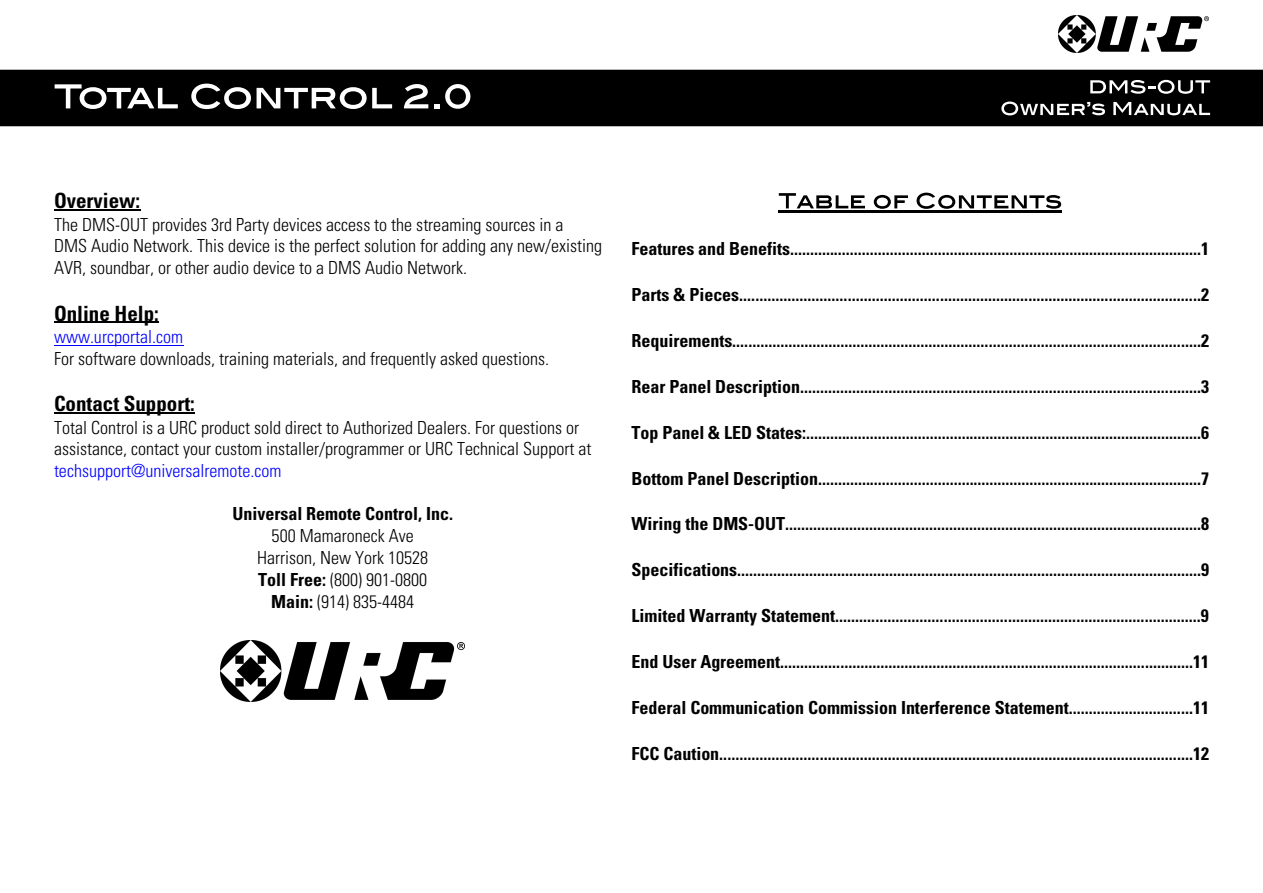
<style>
.page{position:relative;width:1263px;height:893px;background:#fff}
.page>*{position:absolute;margin:0;border:0;box-sizing:border-box;transform-origin:0 0}
.t1{font:700 condensed 21px "Univers LT Std";color:#000}
.t2{font:700 condensed 18px "Univers LT Std";color:#000}
.t3{font:300 condensed 18px/21.6px "Univers LT Std";color:#000}
.t4{font:300 condensed 18px "Univers LT Std";color:#00f}
.s1{font-weight:700}
</style>
<div class="page">
<div style="left:0;top:70px;width:1263px;height:56px;background:#000"></div>
<svg style="left:55px;top:84px;width:123px;height:25px"></svg>
<svg style="left:191px;top:84px;width:60px;height:25px"></svg>
<svg style="left:257px;top:87px;width:135px;height:22px"></svg>
<svg style="left:404px;top:84px;width:24px;height:24px"></svg>
<svg style="left:434px;top:104px;width:5px;height:4px"></svg>
<svg style="left:445px;top:84px;width:25px;height:25px"></svg>
<svg style="left:1090px;top:80px;width:120px;height:14px"></svg>
<svg style="left:1001px;top:102px;width:104px;height:13px"></svg>
<svg style="left:1113px;top:102px;width:97px;height:13px"></svg>
<img style="left:1059px;top:15px;width:150px;height:38px">
<hr style="left:54px;top:209px;width:86px;height:2px;background:#000">
<hr style="left:54px;top:322px;width:105px;height:1px;background:#000">
<hr style="left:54px;top:345px;width:129px;height:1px;background:#00f">
<hr style="left:54px;top:412px;width:141px;height:1px;background:#000">
<img style="left:221px;top:640px;width:243px;height:62px">
<svg style="left:779px;top:193px;width:86px;height:15px"></svg>
<svg style="left:874px;top:195px;width:34px;height:14px"></svg>
<svg style="left:916px;top:193px;width:145px;height:16px"></svg>
<hr style="left:778px;top:211px;width:284px;height:2px;background:#000">
<p class="t1" style="left:54px;top:193px;width:88px">Overview:</p>
<p class="t3" style="left:54px;top:216px;width:550px">The DMS-OUT provides 3rd Party devices access to the streaming sources in a<br>DMS Audio Network. This device is the perfect solution for adding any new/existing<br>AVR, soundbar, or other audio device to a DMS Audio Network.</p>
<p class="t1" style="left:54px;top:305px;width:106px">Online Help:</p>
<p class="t4" style="left:54px;top:330px;width:131px">www.urcportal.com</p>
<p class="t3" style="left:54px;top:350px;width:497px">For software downloads, training materials, and frequently asked questions.</p>
<p class="t1" style="left:54px;top:396px;width:142px">Contact Support:</p>
<p class="t3" style="left:54px;top:419px;width:539px">Total Control is a URC product sold direct to Authorized Dealers. For questions or assistance, contact your custom installer/programmer or URC Technical Support at</p>
<p class="t4" style="left:54px;top:464px;width:229px">techsupport@universalremote.com</p>
<p class="t2" style="left:232px;top:507px;width:222px">Universal Remote Control, Inc.</p>
<p class="t3" style="left:257px;top:527px;width:173px;text-align:center">500 Mamaroneck Ave<br>Harrison, New York 10528<br><span class="s1">Toll Free:</span> (800) 901-0800<br><span class="s1">Main:</span> (914) 835-4484</p>
<p class="t2" style="left:631px;top:242px;width:579px">Features and Benefits.......................................................................................................1</p>
<p class="t2" style="left:631px;top:288px;width:579px">Parts &amp; Pieces...................................................................................................................2</p>
<p class="t2" style="left:631px;top:334px;width:579px">Requirements.....................................................................................................................2</p>
<p class="t2" style="left:631px;top:380px;width:579px">Rear Panel Description....................................................................................................3</p>
<p class="t2" style="left:631px;top:426px;width:579px">Top Panel &amp; LED States:...................................................................................................6</p>
<p class="t2" style="left:631px;top:471px;width:579px">Bottom Panel Description................................................................................................7</p>
<p class="t2" style="left:631px;top:517px;width:579px">Wiring the DMS-OUT........................................................................................................8</p>
<p class="t2" style="left:631px;top:563px;width:579px">Specifications....................................................................................................................9</p>
<p class="t2" style="left:631px;top:609px;width:579px">Limited Warranty Statement...........................................................................................9</p>
<p class="t2" style="left:631px;top:655px;width:579px">End User Agreement.......................................................................................................11</p>
<p class="t2" style="left:631px;top:701px;width:579px">Federal Communication Commission Interference Statement...............................11</p>
<p class="t2" style="left:631px;top:747px;width:579px">FCC Caution......................................................................................................................12</p>
</div>
